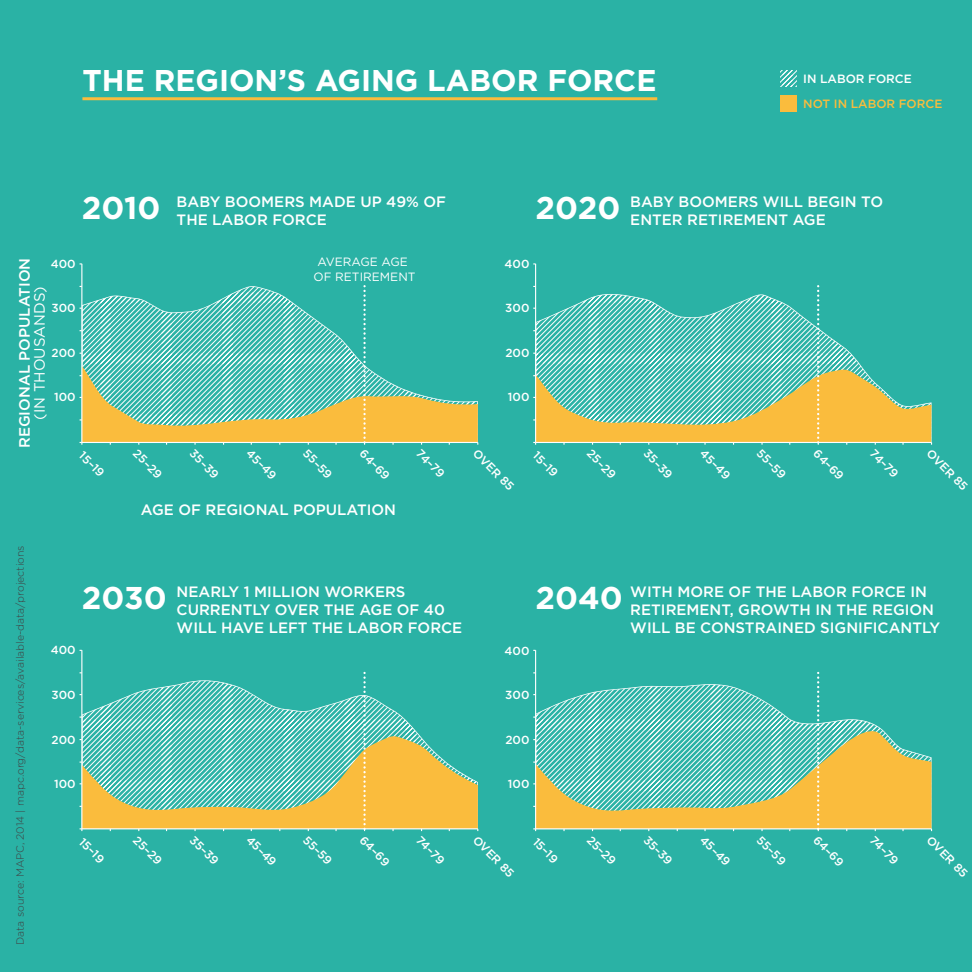
<style>
.page{position:relative;width:972px;height:972px;background:#2ab2a5}
.page>*{position:absolute;margin:0;border:0;box-sizing:border-box;transform-origin:0 0}
.t1{font:700 31.5px "Gotham HTF";color:#fff}
.t2{font:700 30px "Gotham HTF";color:#fff}
.t3{font:500 15px/18px "Gotham HTF";color:#fff}
.t4{font:15px "Gotham HTF";color:#fff}
.t5{font:12px/14.4px "Gotham HTF";color:#fff;text-align:center}
.t6{font:500 12px "Gotham HTF";color:#fabc3d}
.t7{font:500 12px "Gotham HTF";color:#fff}
.t8{font:500 11.7px "Gotham HTF";color:#fff}
.t9{font:300 10.5px "Gotham HTF";color:#414042}
</style>
<div class="page">
<svg style="left:536px;top:684px;width:338px;height:40px"></svg>
<svg style="left:536px;top:724px;width:396px;height:104px"></svg>
<hr style="left:81px;top:264px;width:1px;height:178px;background:#fff">
<hr style="left:535px;top:264px;width:1px;height:178px;background:#fff">
<hr style="left:535px;top:650px;width:1px;height:179px;background:#fff">
<hr style="left:536px;top:828px;width:396px;height:1px;background:#fff">
<hr style="left:81px;top:650px;width:1px;height:179px;background:#fff">
<hr style="left:82px;top:97px;width:575px;height:3px;background:#fabc3d">
<svg style="left:80px;top:286px;width:398px;height:159px"></svg>
<svg style="left:533px;top:286px;width:399px;height:159px"></svg>
<svg style="left:80px;top:672px;width:398px;height:159px"></svg>
<svg style="left:817px;top:673px;width:2px;height:158px"></svg>
<svg style="left:780px;top:70px;width:17px;height:16px"></svg>
<div style="left:780px;top:96px;width:17px;height:16px;background:#fabc3d"></div>
<h2 class="t2" style="left:82px;top:63px;width:576px">THE REGION’S AGING LABOR FORCE</h2>
<p class="t7" style="left:803px;top:72px;width:110px">IN LABOR FORCE</p>
<p class="t6" style="left:803px;top:96px;width:141px">NOT IN LABOR FORCE</p>
<p class="t3" style="left:82px;top:192px;width:366px;text-indent:95px">BABY BOOMERS MADE UP 49% OF<br><sup>2010</sup> THE LABOR FORCE</p>
<p class="t3" style="left:535px;top:192px;width:349px;text-indent:95px">BABY BOOMERS WILL BEGIN TO<br><sup>2020</sup> ENTER RETIREMENT AGE</p>
<p class="t5" style="left:314px;top:254px;width:104px">AVERAGE AGE<br>OF RETIREMENT</p>
<p class="t3" style="left:15px;top:448px;width:192px;rotate:-90deg">REGIONAL POPULATION</p>
<p class="t8" style="left:51px;top:257px;width:26px">400</p>
<p class="t8" style="left:505px;top:257px;width:26px">400</p>
<p class="t4" style="left:31px;top:420px;width:135px;rotate:-90deg">(IN THOUSANDS)</p>
<p class="t8" style="left:52px;top:301px;width:26px">300</p>
<p class="t8" style="left:505px;top:301px;width:26px">300</p>
<p class="t8" style="left:52px;top:347px;width:26px">200</p>
<p class="t8" style="left:505px;top:347px;width:26px">200</p>
<p class="t8" style="left:54px;top:390px;width:23px">100</p>
<p class="t8" style="left:508px;top:390px;width:23px">100</p>
<p class="t8" style="left:197px;top:447px;width:37px;rotate:45deg">35–39</p>
<p class="t8" style="left:253px;top:447px;width:38px;rotate:45deg">45–49</p>
<p class="t8" style="left:310px;top:447px;width:37px;rotate:45deg">55–59</p>
<p class="t8" style="left:366px;top:447px;width:39px;rotate:45deg">64–69</p>
<p class="t8" style="left:423px;top:447px;width:36px;rotate:45deg">74–79</p>
<p class="t8" style="left:480px;top:447px;width:54px;rotate:45deg">OVER 85</p>
<p class="t8" style="left:540px;top:449px;width:32px;rotate:45deg">15–19</p>
<p class="t8" style="left:594px;top:447px;width:37px;rotate:45deg">25–29</p>
<p class="t8" style="left:650px;top:447px;width:37px;rotate:45deg">35–39</p>
<p class="t8" style="left:707px;top:447px;width:38px;rotate:45deg">45–49</p>
<p class="t8" style="left:764px;top:447px;width:37px;rotate:45deg">55–59</p>
<p class="t8" style="left:820px;top:447px;width:39px;rotate:45deg">64–69</p>
<p class="t8" style="left:877px;top:447px;width:36px;rotate:45deg">74–79</p>
<p class="t8" style="left:934px;top:447px;width:54px;rotate:45deg">OVER 85</p>
<p class="t8" style="left:86px;top:449px;width:32px;rotate:45deg">15–19</p>
<p class="t8" style="left:140px;top:447px;width:37px;rotate:45deg">25–29</p>
<p class="t3" style="left:141px;top:501px;width:257px">AGE OF REGIONAL POPULATION</p>
<p class="t9" style="left:14px;top:945px;width:401px;rotate:-90deg">Data source: MAPC, 2014 | mapc.org/data-services/available-data/projections</p>
<p class="t8" style="left:51px;top:644px;width:26px">400</p>
<h1 class="t1" style="left:82px;top:580px;width:86px">2030</h1>
<p class="t3" style="left:630px;top:582px;width:311px">WITH MORE OF THE LABOR FORCE IN<br>RETIREMENT, GROWTH IN THE REGION<br>WILL BE CONSTRAINED SIGNIFICANTLY</p>
<p class="t3" style="left:177px;top:582px;width:287px">NEARLY 1 MILLION WORKERS<br>CURRENTLY OVER THE AGE OF 40<br>WILL HAVE LEFT THE LABOR FORCE</p>
<h1 class="t1" style="left:535px;top:580px;width:89px">2040</h1>
<p class="t8" style="left:505px;top:644px;width:26px">400</p>
<p class="t8" style="left:52px;top:688px;width:26px">300</p>
<p class="t8" style="left:505px;top:688px;width:26px">300</p>
<p class="t8" style="left:52px;top:733px;width:26px">200</p>
<p class="t8" style="left:54px;top:777px;width:23px">100</p>
<p class="t8" style="left:505px;top:733px;width:26px">200</p>
<p class="t8" style="left:508px;top:777px;width:23px">100</p>
<p class="t8" style="left:86px;top:835px;width:32px;rotate:45deg">15–19</p>
<p class="t8" style="left:140px;top:833px;width:37px;rotate:45deg">25–29</p>
<p class="t8" style="left:197px;top:833px;width:37px;rotate:45deg">35–39</p>
<p class="t8" style="left:253px;top:833px;width:38px;rotate:45deg">45–49</p>
<p class="t8" style="left:310px;top:833px;width:37px;rotate:45deg">55–59</p>
<p class="t8" style="left:366px;top:833px;width:39px;rotate:45deg">64–69</p>
<p class="t8" style="left:423px;top:833px;width:36px;rotate:45deg">74–79</p>
<p class="t8" style="left:480px;top:833px;width:54px;rotate:45deg">OVER 85</p>
<p class="t8" style="left:540px;top:835px;width:32px;rotate:45deg">15–19</p>
<p class="t8" style="left:594px;top:833px;width:37px;rotate:45deg">25–29</p>
<p class="t8" style="left:650px;top:833px;width:37px;rotate:45deg">35–39</p>
<p class="t8" style="left:707px;top:833px;width:38px;rotate:45deg">45–49</p>
<p class="t8" style="left:764px;top:833px;width:37px;rotate:45deg">55–59</p>
<p class="t8" style="left:820px;top:833px;width:39px;rotate:45deg">64–69</p>
<p class="t8" style="left:877px;top:833px;width:36px;rotate:45deg">74–79</p>
<p class="t8" style="left:934px;top:833px;width:54px;rotate:45deg">OVER 85</p>
</div>
